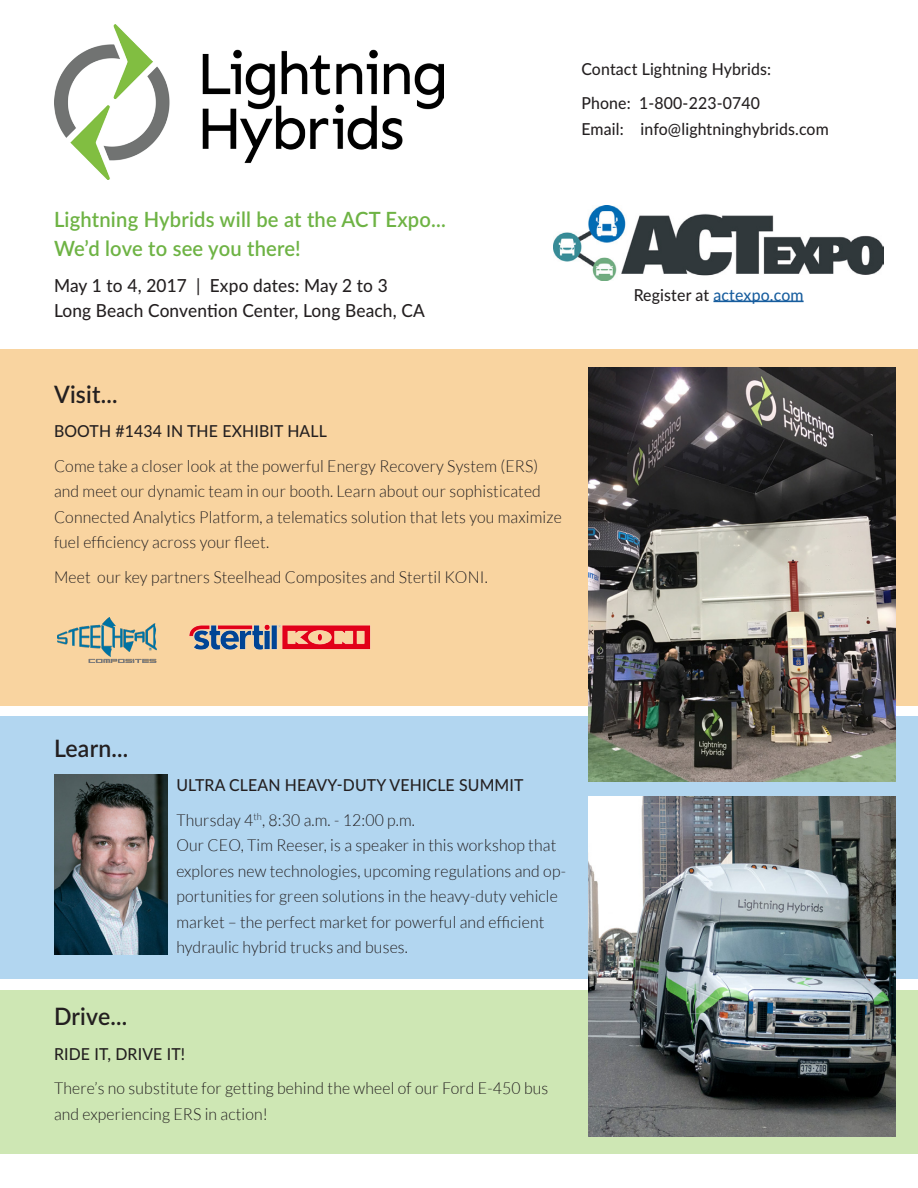
<style>
.page{position:relative;width:918px;height:1188px;background:#fff}
.page>*{position:absolute;margin:0;border:0;box-sizing:border-box;transform-origin:0 0}
.Section_head{font:600 24px "Lato";letter-spacing:.01em;color:#231f20;scale:.96 1}
.Top_head{font:600 21px/28.5px "Lato";letter-spacing:.01em;color:#6eb344;scale:.96 1}
.Bidy{font:500 18px/25.5px "Lato";letter-spacing:.01em;color:#231f20;scale:.96 1}
.Bidy-2{font:300 16.5px/25.5px "Lato";letter-spacing:.01em;color:#231f20;scale:.96 1}
.Bidy-3{font:500 16.5px/25.5px "Lato";letter-spacing:.01em;color:#231f20;scale:.96 1}
.Bidy_bold{font:500 16.5px "Lato";letter-spacing:.01em;color:#231f20;scale:.96 1}
.Bidy-4{font:500 16.5px "Lato";letter-spacing:.01em;color:#175d9e;scale:.96 1}
.s1{color:#231f20}
</style>
<div class="page">
<div style="left:0;top:350px;width:918px;height:356px;background:#f9d4a0"></div>
<div style="left:0;top:990px;width:918px;height:163px;background:#cee7b4"></div>
<img style="left:54px;top:25px;width:389px;height:155px">
<div style="left:0;top:716px;width:918px;height:263px;background:#b2d6f0"></div>
<img style="left:58px;top:618px;width:98px;height:45px">
<img style="left:189px;top:624px;width:182px;height:26px">
<img style="left:589px;top:368px;width:306px;height:414px">
<img style="left:589px;top:796px;width:306px;height:340px">
<img style="left:554px;top:205px;width:330px;height:75px">
<hr style="left:713px;top:301px;width:91px;height:1px;background:#175d9e">
<img style="left:54px;top:774px;width:113px;height:181px">
<p class="Bidy-3" style="left:581px;top:55px;width:199px">Contact Lightning Hybrids:</p>
<p class="Bidy-3" style="left:581px;top:90px;width:259px">Phone: 1-800-223-0740<br>Email: info@lightninghybrids.com</p>
<p class="Top_head" style="left:54px;top:204px;width:410px">Lightning Hybrids will be at the ACT Expo...<br>We’d love to see you there!</p>
<p class="Bidy" style="left:54px;top:272px;width:388px">May 1 to 4, 2017 | Expo dates: May 2 to 3<br>Long Beach Convention Center, Long Beach, CA</p>
<p class="Section_head" style="left:54px;top:376px;width:68px">Visit...</p>
<p class="Bidy_bold" style="left:54px;top:419px;width:286px">BOOTH #1434 IN THE EXHIBIT HALL</p>
<p class="Bidy-2" style="left:54px;top:453px;width:530px">Come take a closer look at the powerful Energy Recovery System (ERS) and meet our dynamic team in our booth. Learn about our sophisticated Connected Analytics Platform, a telematics solution that lets you maximize fuel efficiency across your fleet.</p>
<p class="Bidy-2" style="left:54px;top:564px;width:453px">Meet our key partners Steelhead Composites and Stertil KONI.</p>
<p class="Bidy-4" style="left:634px;top:283px;width:178px"><span class="s1">Register at</span> actexpo.com</p>
<p class="Section_head" style="left:54px;top:731px;width:79px">Learn...</p>
<p class="Bidy_bold" style="left:176px;top:773px;width:363px">ULTRA CLEAN HEAVY-DUTY VEHICLE SUMMIT</p>
<p class="Bidy-2" style="left:176px;top:807px;width:407px">Thursday 4<sup>th</sup>, 8:30 a.m. - 12:00 p.m.<br>Our CEO, Tim Reeser, is a speaker in this workshop that explores new technologies, upcoming regulations and op&shy;portunities for green solutions in the heavy-duty vehicle market – the perfect market for powerful and efficient hydraulic hybrid trucks and buses.</p>
<p class="Section_head" style="left:54px;top:999px;width:78px">Drive...</p>
<p class="Bidy_bold" style="left:54px;top:1042px;width:138px">RIDE IT, DRIVE IT!</p>
<p class="Bidy-2" style="left:54px;top:1076px;width:517px">There’s no substitute for getting behind the wheel of our Ford E-450 bus and experiencing ERS in action!</p>
</div>
